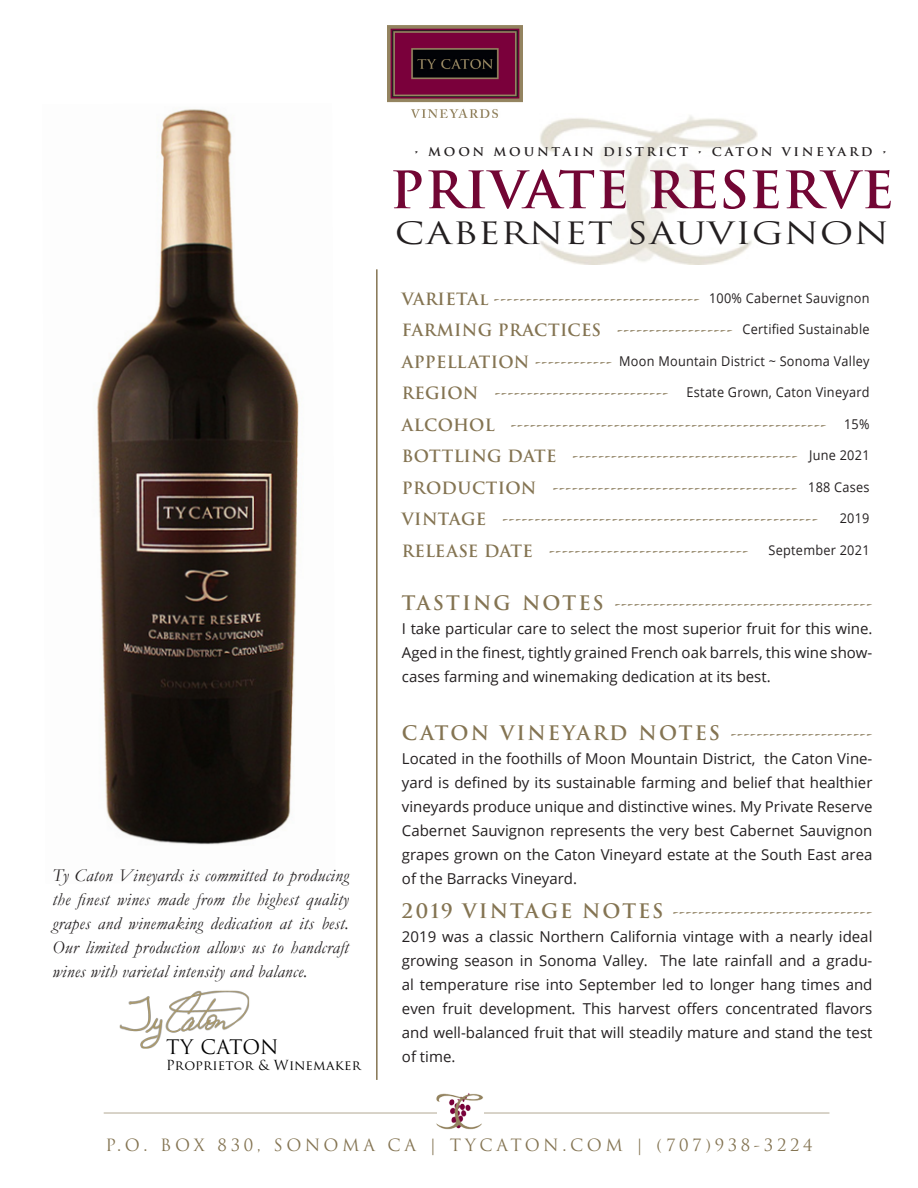
<style>
.page{position:relative;width:918px;height:1188px;background:#fff}
.page>*{position:absolute;margin:0;border:0;box-sizing:border-box;transform-origin:0 0}
.t1{font:600 50.25px "Trajan Pro 3";letter-spacing:.01em;color:#720634;scale:1.04 1}
.t2{font:30px "Trajan Pro 3";letter-spacing:.02em;color:#231f20;scale:1.23 1}
.t3{font:19.5px "Trajan Pro";letter-spacing:-.01em;color:#000}
.t4{font:italic 18px/24px "Garamond";letter-spacing:.02em;color:#231f20;text-align:justify}
.t5{font:600 16.5px "Trajan Pro 3";letter-spacing:.02em;color:#847452}
.t6{font:16.5px "Trajan Pro";letter-spacing:.22em;color:#847452}
.t7{font:15px/24px "Open Sans";color:#231f20;text-align:justify}
.t8{font:13.5px "Open Sans";letter-spacing:.02em;color:#231f20;scale:.94 1}
.t9{font:13.5px "Trajan Pro";letter-spacing:.02em;color:#000}
.t10{font:600 11.7px "Trajan Pro 3";letter-spacing:.21em;color:#231f20;scale:1.07 1}
.s1{font-size:19.5px}
</style>
<div class="page">
<img style="left:540px;top:115px;width:218px;height:150px">
<img style="left:97px;top:109px;width:202px;height:736px">
<img style="left:120px;top:990px;width:130px;height:58px">
<hr style="left:376px;top:269px;width:2px;height:811px;background:#847452">
<hr style="left:104px;top:1112px;width:725px;height:2px;background:#847452">
<div style="left:438px;top:1091px;width:46px;height:37px;background:#fff"></div>
<img style="left:436px;top:1093px;width:47px;height:37px">
<img style="left:388px;top:26px;width:134px;height:92px">
<p class="t10" style="left:414px;top:143px;width:444px">• MOON MOUNTAIN DISTRICT • CATON VINEYARD •</p>
<p class="t1" style="left:390px;top:154px;width:486px">PRIVATE RESERVE</p>
<p class="t2" style="left:395px;top:213px;width:403px">CABERNET SAUVIGNON</p>
<p class="t5" style="left:402px;top:287px;width:300px">VARIETAl --------------------------------</p>
<p class="t5" style="left:402px;top:318px;width:332px">FARMING PRACTICES ------------------</p>
<p class="t5" style="left:402px;top:350px;width:212px">APPELLATION ------------</p>
<p class="t5" style="left:402px;top:381px;width:268px">REGION ---------------------------</p>
<p class="t5" style="left:402px;top:413px;width:426px">ALCOHOL -------------------------------------------------</p>
<p class="t5" style="left:402px;top:444px;width:398px">BOTTLING DATE -----------------------------------</p>
<p class="t5" style="left:402px;top:476px;width:397px">PRODUCTION --------------------------------------</p>
<p class="t5" style="left:402px;top:507px;width:418px">VINTAGE -------------------------------------------------</p>
<p class="t5" style="left:402px;top:539px;width:348px">RELEASE DATE -------------------------------</p>
<p class="t8" style="left:709px;top:289px;width:172px">100% Cabernet Sauvignon</p>
<p class="t8" style="left:743px;top:320px;width:137px">Certified Sustainable</p>
<p class="t8" style="left:619px;top:352px;width:268px">Moon Mountain District ~ Sonoma Valley</p>
<p class="t8" style="left:687px;top:383px;width:196px">Estate Grown, Caton Vineyard</p>
<p class="t8" style="left:844px;top:415px;width:29px">15%</p>
<p class="t8" style="left:809px;top:446px;width:66px">June 2021</p>
<p class="t8" style="left:808px;top:478px;width:67px">188 Cases</p>
<p class="t8" style="left:840px;top:509px;width:33px">2019</p>
<p class="t8" style="left:769px;top:541px;width:109px">September 2021</p>
<p class="t4" style="left:52px;top:863px;width:298px">Ty Caton Vineyards is committed to producing the finest wines made from the highest quality grapes and winemaking dedication at its best.<br>Our limited production allows us to handcraft wines with varietal intensity and balance.</p>
<p class="t3" style="left:166px;top:1034px;width:114px">TY CATON</p>
<p class="t9" style="left:166px;top:1056px;width:196px">Proprietor &amp; Winemaker</p>
<p class="t5" style="left:402px;top:593px;width:472px"><span class="s1">TASTING NOTES</span> ----------------------------------------</p>
<p class="t7" style="left:402px;top:617px;width:472px">I take particular care to select the most superior fruit for this wine.<br>Aged in the finest, tightly grained French oak barrels, this wine show&shy;cases farming and winemaking dedication at its best.</p>
<p class="t5" style="left:402px;top:722px;width:472px"><span class="s1">CATON VINEYARD NOTES</span> ----------------------</p>
<p class="t7" style="left:402px;top:746px;width:472px">Located in the foothills of Moon Mountain District, the Caton Vine&shy;yard is defined by its sustainable farming and belief that healthier vineyards produce unique and distinctive wines. My Private Reserve Cabernet Sauvignon represents the very best Cabernet Sauvignon grapes grown on the Caton Vineyard estate at the South East area of the Barracks Vineyard.</p>
<p class="t5" style="left:402px;top:900px;width:472px"><span class="s1">2019 VINTAGE NOTES</span> -------------------------------</p>
<p class="t7" style="left:402px;top:924px;width:472px">2019 was a classic Northern California vintage with a nearly ideal growing season in Sonoma Valley. The late rainfall and a gradu&shy;al temperature rise into September led to longer hang times and even fruit development. This harvest offers concentrated flavors and well-balanced fruit that will steadily mature and stand the test of time.</p>
<p class="t6" style="left:105px;top:1134px;width:709px">P.O. BOX 830, SONOMA CA | TYCATON.COM | (707)938-3224</p>
</div>
